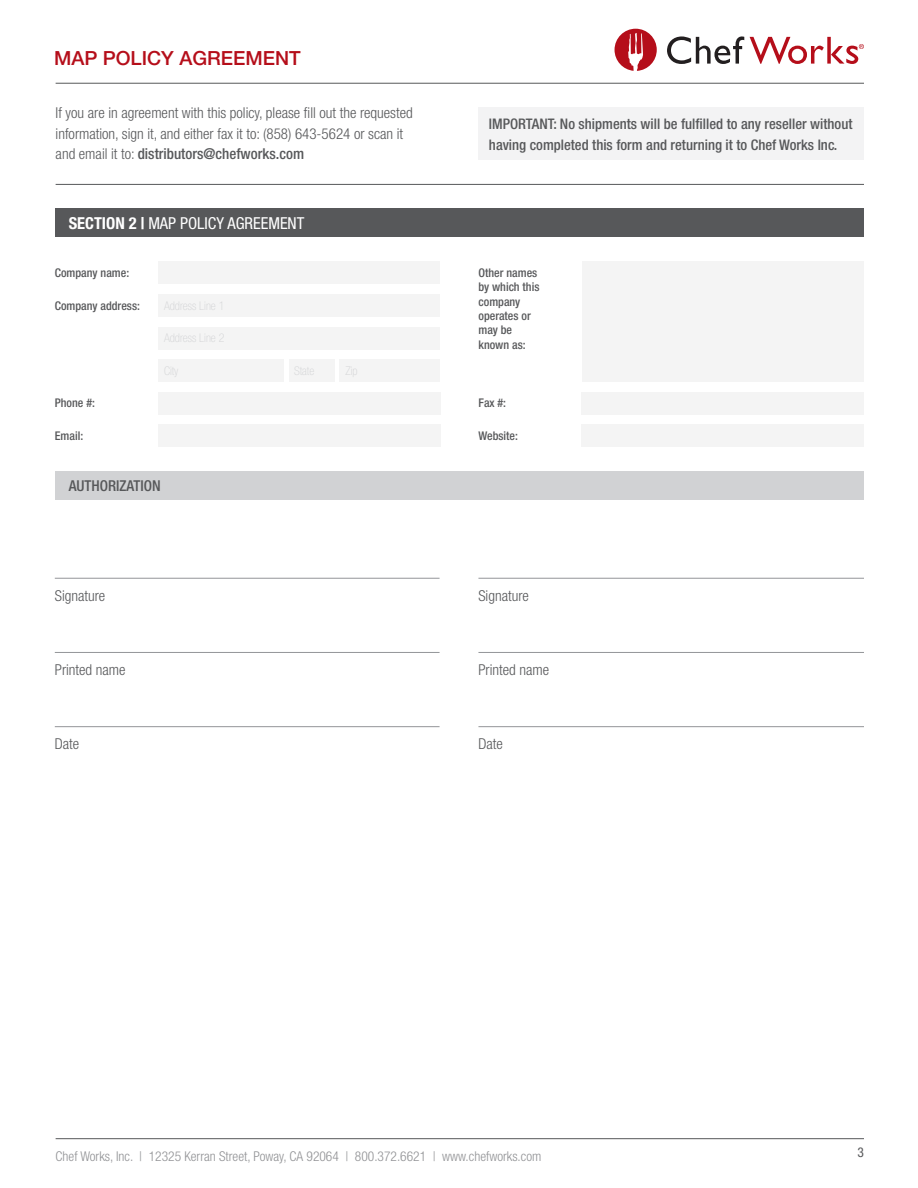
<style>
.page{position:relative;width:918px;height:1188px;background:#fff}
.page>*{position:absolute;margin:0;border:0;box-sizing:border-box;transform-origin:0 0}
.t1{font:500 19.5px "Helvetica Neue LT Std";color:#b50e1a}
.t2{font:condensed 16.5px "Helvetica Neue LT Std";color:#fff}
.Form_Text{font:300 condensed 15px/20.4px "Helvetica Neue LT Std";color:#57585a}
.Form_Text-2{font:500 condensed 15px "Helvetica Neue LT Std";color:#57585a}
.Form_Text-3{font:500 condensed 14.7px/21px "Helvetica Neue LT Std";color:#57585a}
.t3{font:300 condensed 13.5px "Helvetica Neue LT Std";color:#919295}
.t4{font:condensed 13.5px "Helvetica Neue LT Std";color:#57585a}
.t5{font:500 condensed 12px/14.4px "Helvetica Neue LT Std";color:#57585a}
.s1{font-weight:500}
.s2{font-weight:700}
</style>
<div class="page">
<svg style="left:667px;top:36px;width:77px;height:28px"></svg>
<svg style="left:750px;top:37px;width:114px;height:27px"></svg>
<svg style="left:615px;top:29px;width:42px;height:42px"></svg>
<hr style="left:56px;top:83px;width:808px;height:1px;background:#57585a">
<hr style="left:56px;top:1138px;width:808px;height:1px;background:#57585a">
<div style="left:478px;top:107px;width:386px;height:53px;background:#f3f3f4"></div>
<div style="left:56px;top:471px;width:808px;height:29px;background:#d1d2d4"></div>
<div style="left:56px;top:209px;width:808px;height:28px;background:#57585a"></div>
<hr style="left:56px;top:184px;width:808px;height:1px;background:#57585a">
<div style="left:583px;top:261px;width:281px;height:121px;background:#f4f4f4"></div>
<div style="left:158px;top:261px;width:281px;height:23px;background:#f4f4f4"></div>
<div style="left:158px;top:392px;width:282px;height:22px;background:#f4f4f4"></div>
<div style="left:582px;top:392px;width:282px;height:22px;background:#f4f4f4"></div>
<div style="left:582px;top:424px;width:282px;height:23px;background:#f4f4f4"></div>
<div style="left:158px;top:424px;width:282px;height:23px;background:#f4f4f4"></div>
<div style="left:289px;top:359px;width:45px;height:23px;background:#f4f4f4"></div>
<div style="left:158px;top:359px;width:125px;height:23px;background:#f4f4f4"></div>
<div style="left:340px;top:359px;width:100px;height:23px;background:#f4f4f4"></div>
<div style="left:158px;top:294px;width:282px;height:23px;background:#f4f4f4"></div>
<div style="left:158px;top:327px;width:282px;height:22px;background:#f4f4f4"></div>
<hr style="left:55px;top:578px;width:385px;height:1px;background:#939598">
<hr style="left:478px;top:578px;width:386px;height:1px;background:#939598">
<hr style="left:55px;top:652px;width:385px;height:1px;background:#939598">
<hr style="left:478px;top:652px;width:386px;height:1px;background:#939598">
<hr style="left:55px;top:726px;width:385px;height:1px;background:#939598">
<hr style="left:478px;top:726px;width:386px;height:1px;background:#939598">
<h1 class="t1" style="left:54px;top:47px;width:248px">MAP POLICY AGREEMENT</h1>
<p class="Form_Text" style="left:56px;top:103px;width:359px">If you are in agreement with this policy, please fill out the requested information, sign it, and either fax it to: (858) 643-5624 or scan it and email it to: <span class="s1">distributors@chefworks.com</span></p>
<p class="Form_Text-3" style="left:489px;top:113px;width:365px">IMPORTANT: No shipments will be fulfilled to any reseller without having completed this form and returning it to Chef Works Inc.</p>
<p class="t2" style="left:69px;top:213px;width:237px"><span class="s2">SECTION 2 |</span> MAP POLICY AGREEMENT</p>
<p class="t5" style="left:55px;top:265px;width:76px">Company name:</p>
<p class="t5" style="left:55px;top:298px;width:87px">Company address:</p>
<p class="t5" style="left:478px;top:265px;width:63px">Other names by which this company operates or may be known as:</p>
<p class="t5" style="left:55px;top:396px;width:42px">Phone #:</p>
<p class="t5" style="left:478px;top:396px;width:29px">Fax #:</p>
<p class="t5" style="left:55px;top:428px;width:30px">Email:</p>
<p class="t5" style="left:478px;top:428px;width:41px">Website:</p>
<p class="Form_Text-2" style="left:69px;top:476px;width:93px">AUTHORIZATION</p>
<p class="Form_Text" style="left:55px;top:585px;width:52px">Signature</p>
<p class="Form_Text" style="left:478px;top:585px;width:52px">Signature</p>
<p class="Form_Text" style="left:55px;top:659px;width:72px">Printed name</p>
<p class="Form_Text" style="left:478px;top:659px;width:72px">Printed name</p>
<p class="Form_Text" style="left:55px;top:734px;width:26px">Date</p>
<p class="Form_Text" style="left:478px;top:734px;width:26px">Date</p>
<p class="t3" style="left:56px;top:1148px;width:487px">Chef Works, Inc. | 12325 Kerran Street, Poway, CA 92064 | 800.372.6621 | www.chefworks.com</p>
<p class="t4" style="left:858px;top:1144px;width:8px">3</p>
</div>
